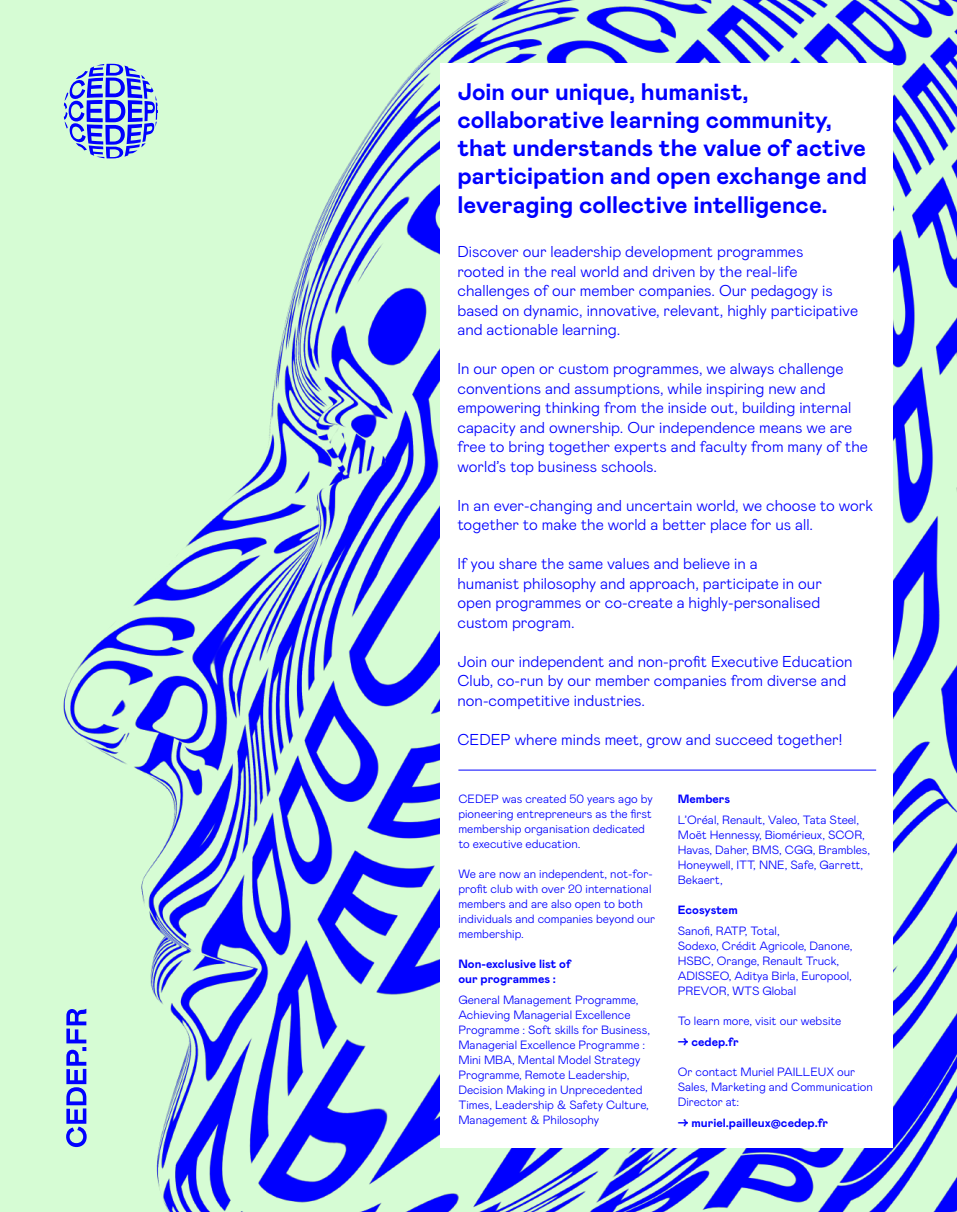
<style>
.page{position:relative;width:957px;height:1212px;background:#fff}
.page>*{position:absolute;margin:0;border:0;box-sizing:border-box;transform-origin:0 0}
.t1{font:700 24px/28.2px "Mabry Pro";color:#00f}
.t2{font:300 15.75px/19.5px "Mabry Pro";color:#00f}
.t3{font:300 12px/15px "Mabry Pro";color:#00f}
.t4{font:700 12px/15px "Mabry Pro";color:#00f}
</style>
<div class="page">
<img style="left:0;top:0;width:957px;height:1212px">
<div style="left:440px;top:64px;width:453px;height:1084px;background:#fff"></div>
<svg style="left:64px;top:64px;width:94px;height:94px;background:#88a0e3"></svg>
<hr style="left:458px;top:770px;width:418px;height:1px;background:#00f">
<svg style="left:66px;top:1009px;width:21px;height:138px;background:#7489e7"></svg>
<p class="t1" style="left:457px;top:76px;width:411px">Join our unique, humanist, collaborative learning community, that understands the value of active participation and open exchange and leveraging collective intelligence.</p>
<p class="t2" style="left:457px;top:241px;width:402px">Discover our leadership development programmes<br>rooted in the real world and driven by the real-life challenges of our member companies. Our pedagogy is based on dynamic, innovative, relevant, highly participative and actionable learning.</p>
<p class="t2" style="left:457px;top:358px;width:412px">In our open or custom programmes, we always challenge conventions and assumptions, while inspiring new and empowering thinking from the inside out, building internal capacity and ownership. Our independence means we are free to bring together experts and faculty from many of the world’s top business schools.</p>
<p class="t2" style="left:457px;top:495px;width:417px">In an ever-changing and uncertain world, we choose to work together to make the world a better place for us all.</p>
<p class="t2" style="left:457px;top:553px;width:366px">If you share the same values and believe in a humanist philosophy and approach, participate in our open programmes or co-create a highly-personalised custom program.</p>
<p class="t2" style="left:457px;top:651px;width:396px">Join our independent and non-profit Executive Education<br>Club, co-run by our member companies from diverse and non-competitive industries.</p>
<p class="t2" style="left:457px;top:729px;width:386px">CEDEP where minds meet, grow and succeed together!</p>
<p class="t3" style="left:458px;top:790px;width:196px">CEDEP was created 50 years ago by pioneering entrepreneurs as the first membership organisation dedicated to executive education.</p>
<p class="t3" style="left:458px;top:865px;width:198px">We are now an independent, not-for&shy;profit club with over 20 international members and are also open to both individuals and companies beyond our membership.</p>
<p class="t4" style="left:458px;top:955px;width:114px">Non-exclusive list of our programmes :</p>
<p class="t3" style="left:458px;top:991px;width:193px">General Management Programme, Achieving Managerial Excellence Programme : Soft skills for Business, Managerial Excellence Programme :<br>Mini MBA, Mental Model Strategy Programme, Remote Leadership, Decision Making in Unprecedented Times, Leadership &amp; Safety Culture, Management &amp; Philosophy</p>
<p class="t4" style="left:678px;top:790px;width:54px">Members</p>
<p class="t3" style="left:678px;top:811px;width:194px">L’Oréal, Renault, Valeo, Tata Steel,<br>Moët Hennessy, Biomérieux, SCOR,<br>Havas, Daher, BMS, CGG, Brambles,<br>Honeywell, ITT, NNE, Safe, Garrett,<br>Bekaert,</p>
<p class="t4" style="left:678px;top:901px;width:61px">Ecosystem</p>
<p class="t3" style="left:678px;top:922px;width:176px">Sanofi, RATP, Total,<br>Sodexo, Crédit Agricole, Danone,<br>HSBC, Orange, Renault Truck,<br>ADISSEO, Aditya Birla, Europool,<br>PREVOR, WTS Global</p>
<p class="t3" style="left:678px;top:1012px;width:165px">To learn more, visit our website</p>
<p class="t4" style="left:678px;top:1033px;width:62px">→ cedep.fr</p>
<p class="t3" style="left:678px;top:1063px;width:197px">Or contact Muriel PAILLEUX our<br>Sales, Marketing and Communication<br>Director at:</p>
<p class="t4" style="left:678px;top:1114px;width:152px">→ muriel.pailleux@cedep.fr</p>
</div>
